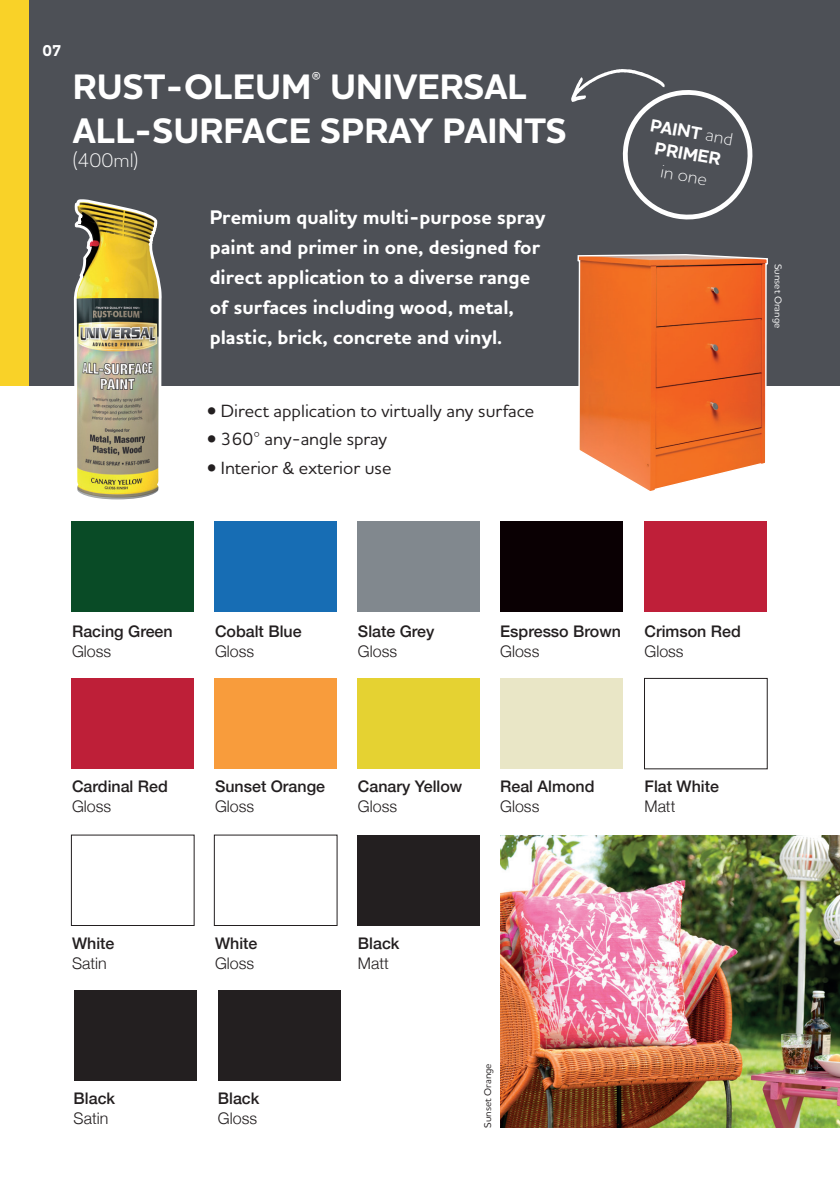
<style>
.page{position:relative;width:840px;height:1191px;background:#fff}
.page>*{position:absolute;margin:0;border:0;box-sizing:border-box;transform-origin:0 0}
.t1{font:700 36px/43.2px "Houschka Alt Pro";color:#fff}
.t2{font:700 20px/30px "Houschka Alt Pro";color:#fff}
.t3{font:300 20px "Houschka Alt Pro";color:#fff}
.t4{font:500 18px "Houschka Pro";color:#231f20}
.t5{font:700 18px/22px "Houschka Alt Pro";color:#fff;text-align:center}
.t6{font:300 18px "Houschka Alt Pro";color:#fff}
.t7{font:500 16px "Helvetica Neue";color:#231f20}
.t8{font:300 16px "Helvetica Neue";color:#231f20}
.t9{font:700 16px "Houschka Alt Pro";color:#fff}
.t10{font:500 10px "Houschka Alt Pro";color:#fff}
.t11{font:500 10px "Houschka Alt Pro";color:#231f20}
.s1{font-weight:300}
</style>
<div class="page">
<div style="left:0;top:0;width:839px;height:386px;background:#4d5056"></div>
<img style="left:72px;top:199px;width:91px;height:882px">
<div style="left:71px;top:522px;width:123px;height:90px;background:#094b26"></div>
<div style="left:214px;top:522px;width:123px;height:90px;background:#176db4"></div>
<div style="left:357px;top:522px;width:122px;height:90px;background:#81888e"></div>
<div style="left:500px;top:522px;width:122px;height:90px;background:#0a0003"></div>
<div style="left:644px;top:522px;width:122px;height:90px;background:#bf1f39"></div>
<div style="left:71px;top:678px;width:123px;height:91px;background:#be1f38"></div>
<div style="left:214px;top:678px;width:123px;height:91px;background:#f89c3c"></div>
<div style="left:357px;top:678px;width:122px;height:91px;background:#e5d232"></div>
<div style="left:500px;top:678px;width:122px;height:91px;background:#e9e6c6"></div>
<div style="left:644px;top:678px;width:123px;height:91px;border:1px solid #231f20"></div>
<div style="left:71px;top:835px;width:123px;height:90px;background:#fff"></div>
<div style="left:357px;top:835px;width:122px;height:90px;background:#231f20"></div>
<div style="left:74px;top:990px;width:122px;height:90px;background:#231f20"></div>
<div style="left:218px;top:990px;width:122px;height:90px;background:#231f20"></div>
<svg style="left:577px;top:254px;width:191px;height:237px;background:#eb763c"></svg>
<div style="left:0;top:0;width:28px;height:386px;background:#f9d228"></div>
<img style="left:500px;top:835px;width:339px;height:292px">
<svg style="left:571px;top:69px;width:182px;height:151px"></svg>
<p class="t9" style="left:42px;top:41px;width:21px">07</p>
<h1 class="t1" style="left:73px;top:66px;width:495px">RUST-OLEUM<sup>®</sup> UNIVERSAL<br>ALL-SURFACE SPRAY PAINTS</h1>
<p class="t3" style="left:73px;top:147px;width:67px">(400ml)</p>
<p class="t2" style="left:209px;top:202px;width:337px">Premium quality multi-purpose spray paint and primer in one, designed for direct application to a diverse range of surfaces including wood, metal, plastic, brick, concrete and vinyl.</p>
<p class="t4" style="left:207px;top:400px;width:328px">• Direct application to virtually any surface</p>
<p class="t4" style="left:207px;top:428px;width:181px">• 360° any-angle spray</p>
<p class="t4" style="left:207px;top:456px;width:186px">• Interior &amp; exterior use</p>
<p class="t5" style="left:652px;top:114px;width:85px;rotate:10deg">PAINT <span class="s1">and<br></span>PRIMER</p>
<p class="t6" style="left:662px;top:160px;width:49px;rotate:10deg">in one</p>
<p class="t10" style="left:784px;top:264px;width:66px;rotate:90deg">Sunset Orange</p>
<p class="t7" style="left:72px;top:618px;width:102px">Racing Green</p>
<p class="t8" style="left:72px;top:638px;width:41px">Gloss</p>
<p class="t7" style="left:215px;top:618px;width:88px">Cobalt Blue</p>
<p class="t8" style="left:215px;top:638px;width:41px">Gloss</p>
<p class="t7" style="left:358px;top:618px;width:78px">Slate Grey</p>
<p class="t8" style="left:358px;top:638px;width:41px">Gloss</p>
<p class="t7" style="left:500px;top:618px;width:122px">Espresso Brown</p>
<p class="t8" style="left:500px;top:638px;width:41px">Gloss</p>
<p class="t7" style="left:644px;top:618px;width:98px">Crimson Red</p>
<p class="t8" style="left:644px;top:638px;width:41px">Gloss</p>
<p class="t7" style="left:72px;top:773px;width:97px">Cardinal Red</p>
<p class="t8" style="left:72px;top:793px;width:41px">Gloss</p>
<p class="t7" style="left:215px;top:773px;width:111px">Sunset Orange</p>
<p class="t8" style="left:215px;top:793px;width:41px">Gloss</p>
<p class="t7" style="left:358px;top:773px;width:106px">Canary Yellow</p>
<p class="t8" style="left:358px;top:793px;width:41px">Gloss</p>
<p class="t7" style="left:500px;top:773px;width:96px">Real Almond</p>
<p class="t8" style="left:500px;top:793px;width:41px">Gloss</p>
<p class="t7" style="left:644px;top:773px;width:76px">Flat White</p>
<p class="t8" style="left:644px;top:793px;width:32px">Matt</p>
<p class="t7" style="left:72px;top:930px;width:44px">White</p>
<p class="t8" style="left:72px;top:950px;width:36px">Satin</p>
<p class="t7" style="left:74px;top:1085px;width:43px">Black</p>
<p class="t8" style="left:74px;top:1105px;width:36px">Satin</p>
<p class="t7" style="left:215px;top:930px;width:44px">White</p>
<p class="t8" style="left:215px;top:950px;width:41px">Gloss</p>
<p class="t7" style="left:218px;top:1085px;width:43px">Black</p>
<p class="t8" style="left:218px;top:1105px;width:41px">Gloss</p>
<p class="t7" style="left:358px;top:930px;width:43px">Black</p>
<p class="t8" style="left:358px;top:950px;width:32px">Matt</p>
<p class="t11" style="left:481px;top:1127px;width:66px;rotate:-90deg">Sunset Orange</p>
</div>
